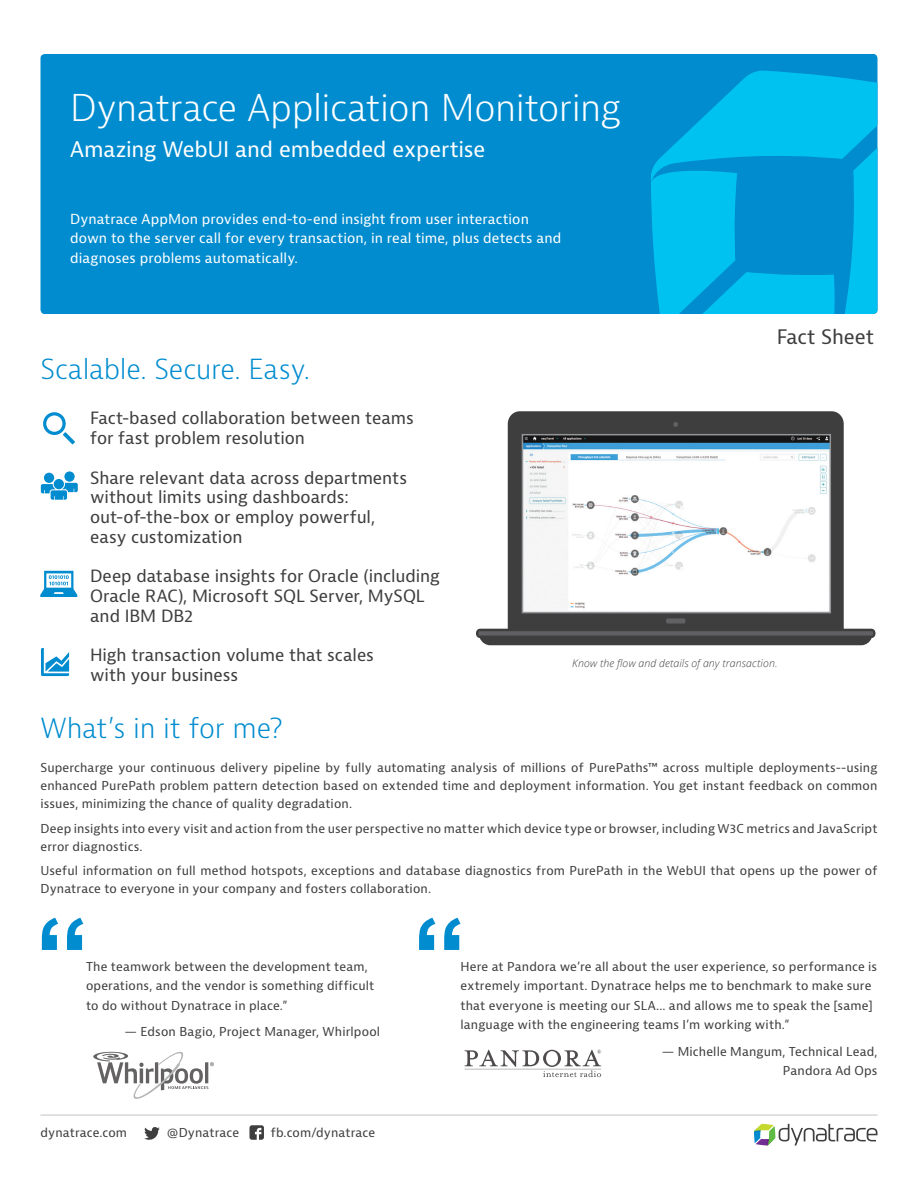
<style>
.page{position:relative;width:918px;height:1188px;background:#fff}
.page>*{position:absolute;margin:0;border:0;box-sizing:border-box;transform-origin:0 0}
.t1{font:300 36px "Bernina Sans";letter-spacing:-.015em;color:#fff}
.t2{font:300 27px "Bernina Sans";letter-spacing:-.01em;color:#008ccf}
.t3{font:21px "Bernina Sans";letter-spacing:-.01em;color:#fff}
.t4{font:19.5px "Bernina Sans";letter-spacing:-.005em;color:#3e3e3f}
.t5{font:16.5px/19.8px "Bernina Sans";color:#3e3e3f}
.t6{font:13.5px/19.5px "Bernina Sans";letter-spacing:.005em;color:#fff}
.t7{font:12px/19.5px "Bernina Sans";letter-spacing:.01em;color:#3e3e3f}
.t8{font:italic 300 10.5px "Open Sans";letter-spacing:.015em;color:#3e3e3f}
</style>
<div class="page">
<div style="left:41px;top:54px;width:837px;height:260px;background:#008ccf;border-radius:4px"></div>
<svg style="left:651px;top:69px;width:227px;height:245px"></svg>
<hr style="left:40px;top:1115px;width:838px;height:1px;background:#c2c3c6">
<svg style="left:144px;top:1127px;width:16px;height:13px"></svg>
<svg style="left:249px;top:1125px;width:15px;height:15px"></svg>
<svg style="left:754px;top:1124px;width:124px;height:22px"></svg>
<svg style="left:43px;top:412px;width:32px;height:32px"></svg>
<svg style="left:40px;top:571px;width:37px;height:26px"></svg>
<svg style="left:476px;top:411px;width:399px;height:234px;fill:#3e3e3f"></svg>
<svg style="left:673px;top:422px;width:5px;height:5px"></svg>
<div style="left:478px;top:631px;width:395px;height:5px;background:#616164"></div>
<div style="left:666px;top:618px;width:19px;height:6px;background:#616164"></div>
<img style="left:525px;top:437px;width:303px;height:173px">
<div style="left:522px;top:434px;width:309px;height:179px;border:2px solid #939598"></div>
<div style="left:44px;top:473px;width:10px;height:10px;background:#008ccf;border-radius:50%"></div>
<div style="left:64px;top:471px;width:11px;height:11px;background:#008ccf;border-radius:50%"></div>
<div style="left:54px;top:479px;width:10px;height:10px;background:#008ccf;border-radius:50%"></div>
<svg style="left:41px;top:483px;width:37px;height:17px"></svg>
<svg style="left:41px;top:648px;width:28px;height:28px"></svg>
<svg style="left:42px;top:918px;width:41px;height:32px"></svg>
<svg style="left:419px;top:918px;width:42px;height:32px"></svg>
<svg style="left:93px;top:1051px;width:121px;height:48px"></svg>
<svg style="left:464px;top:1050px;width:137px;height:27px"></svg>
<h1 class="t1" style="left:70px;top:84px;width:552px">Dynatrace Application Monitoring</h1>
<h3 class="t3" style="left:70px;top:135px;width:417px">Amazing WebUI and embedded expertise</h3>
<p class="t6" style="left:70px;top:209px;width:493px">Dynatrace AppMon provides end-to-end insight from user interaction down to the server call for every transaction, in real time, plus detects and diagnoses problems automatically.</p>
<h2 class="t2" style="left:40px;top:351px;width:271px">Scalable. Secure. Easy.</h2>
<h3 class="t5" style="left:90px;top:409px;width:325px">Fact-based collaboration between teams for fast problem resolution</h3>
<h3 class="t5" style="left:90px;top:468px;width:319px">Share relevant data across departments without limits using dashboards: out-of-the-box or employ powerful, easy customization</h3>
<h3 class="t5" style="left:90px;top:567px;width:351px">Deep database insights for Oracle (including<br>Oracle RAC), Microsoft SQL Server, MySQL and IBM DB2</h3>
<h3 class="t5" style="left:90px;top:645px;width:285px">High transaction volume that scales with your business</h3>
<h2 class="t2" style="left:41px;top:711px;width:244px">What’s in it for me?</h2>
<h3 class="t4" style="left:777px;top:324px;width:99px">Fact Sheet</h3>
<p class="t8" style="left:572px;top:656px;width:207px">Know the flow and details of any transaction.</p>
<p class="t7" style="left:40px;top:759px;width:838px;line-height:18px;text-align:justify">Supercharge your continuous delivery pipeline by fully automating analysis of millions of PurePaths™ across multiple deployments--using enhanced PurePath problem pattern detection based on extended time and deployment information. You get instant feedback on common issues, minimizing the chance of quality degradation.</p>
<p class="t7" style="left:40px;top:819px;width:839px;line-height:18px">Deep insights into every visit and action from the user perspective no matter which device type or browser, including W3C metrics and JavaScript error diagnostics.</p>
<p class="t7" style="left:40px;top:862px;width:839px;line-height:18px">Useful information on full method hotspots, exceptions and database diagnostics from PurePath in the WebUI that opens up the power of<br>Dynatrace to everyone in your company and fosters collaboration.</p>
<p class="t7" style="left:86px;top:957px;width:290px">The teamwork between the development team, operations, and the vendor is something difficult to do without Dynatrace in place.”</p>
<p class="t7" style="left:125px;top:1022px;width:257px">— Edson Bagio, Project Manager, Whirlpool</p>
<p class="t7" style="left:40px;top:1123px;width:88px">dynatrace.com</p>
<p class="t7" style="left:167px;top:1123px;width:74px">@Dynatrace</p>
<p class="t7" style="left:271px;top:1123px;width:106px">fb.com/dynatrace</p>
<p class="t7" style="left:461px;top:957px;width:418px">Here at Pandora we’re all about the user experience, so performance is extremely important. Dynatrace helps me to benchmark to make sure that everyone is meeting our SLA... and allows me to speak the [same] language with the engineering teams I’m working with.”</p>
<p class="t7" style="left:662px;top:1042px;width:217px;text-align:right">— Michelle Mangum, Technical Lead,<br>Pandora Ad Ops</p>
</div>
